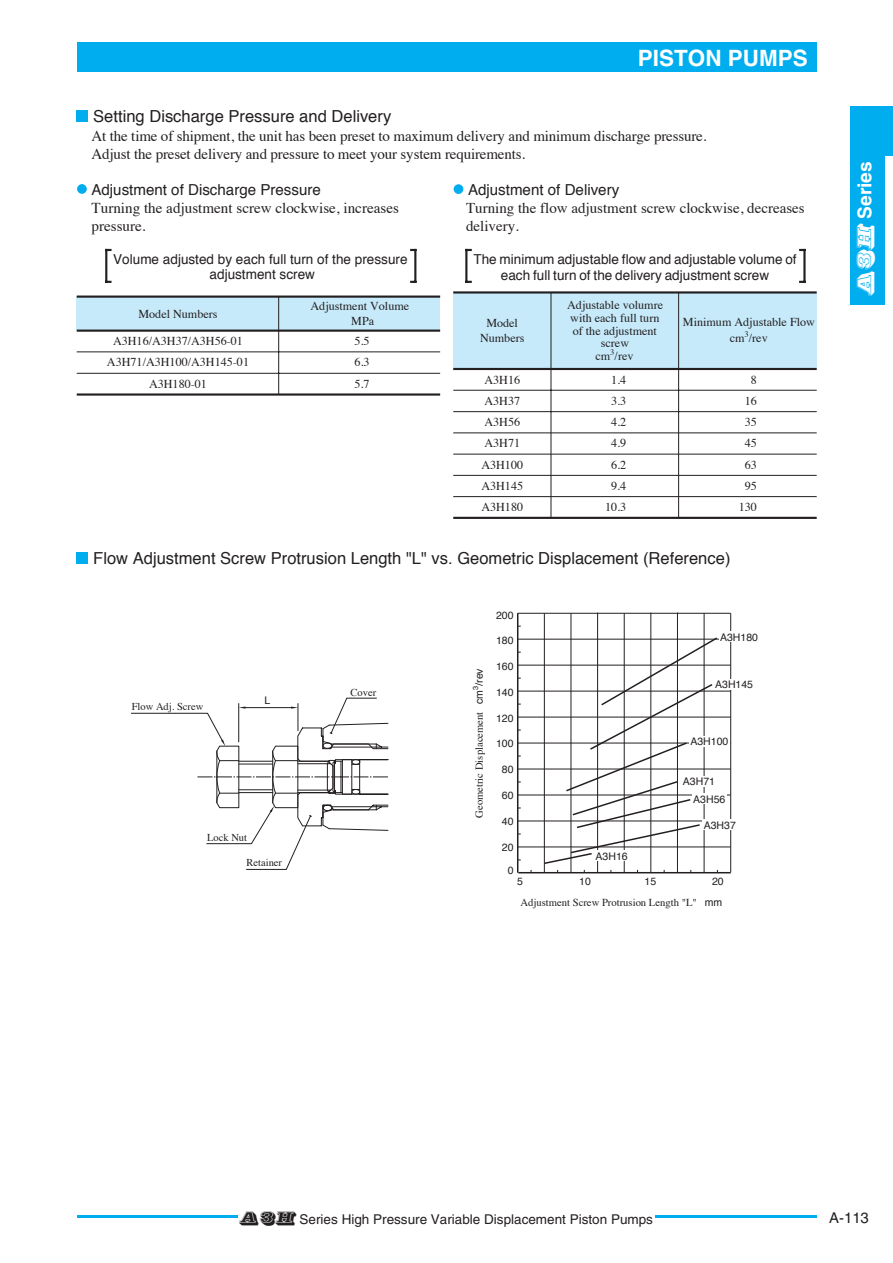
<style>
.page{position:relative;width:893px;height:1263px;background:#fff}
.page>*{position:absolute;margin:0;border:0;box-sizing:border-box;transform-origin:0 0}
.t1{font:700 22.5px "Helvetica";color:#fff}
.t2{font:700 19.2px "Helvetica";color:#fff}
.t3{font:16.5px "Helvetica";color:#231f20}
.t4{font:15.15px/18.1px "Times";color:#231f20}
.t5{font:15.15px "Helvetica";color:#231f20}
.t6{font:15px/18px "Times";letter-spacing:-.01em;color:#231f20}
.t7{font:14.85px "Helvetica";color:#231f20}
.t8{font:13.65px/15.5px "Helvetica";color:#231f20;text-align:center}
.t9{font:13.5px "Helvetica";color:#231f20}
.t10{font:12px/21.3px "Times";color:#231f20;text-align:center}
.t11{font:10.65px "Times";color:#231f20}
.t12{font:10.5px "Helvetica";color:#231f20}
.t13{font:10.5px "Times";color:#231f20}
.t14{font:8.4px "Times";color:#231f20}
.s1{font-family:"Helvetica";font-size:10.5px}
.s2{font-family:"Decorated 035 BT";font-weight:400}
.s3{font-family:"Decorated 035 BT";font-size:15.15px}
</style>
<div class="page">
<hr style="left:77px;top:1216px;width:739px;height:2px;background:#00aeef">
<div style="left:77px;top:43px;width:739px;height:29px;background:#00aeef"></div>
<div style="left:850px;top:106px;width:43px;height:50px;background:#00aeef"></div>
<div style="left:850px;top:151px;width:34px;height:153px;background:#00aeef"></div>
<div style="left:238px;top:1210px;width:417px;height:17px;background:#fff"></div>
<div style="left:77px;top:110px;width:11px;height:12px;background:#00aeef"></div>
<div style="left:77px;top:297px;width:363px;height:34px;background:#c6eafa"></div>
<div style="left:77px;top:184px;width:10px;height:10px;background:#00aeef;border-radius:50%"></div>
<hr style="left:77px;top:330px;width:363px;height:2px;background:#231f20">
<hr style="left:77px;top:295px;width:363px;height:3px;background:#231f20">
<hr style="left:278px;top:297px;width:1px;height:97px;background:#231f20">
<hr style="left:77px;top:373px;width:363px;height:1px;background:#231f20">
<hr style="left:77px;top:352px;width:363px;height:1px;background:#231f20">
<hr style="left:77px;top:393px;width:363px;height:3px;background:#231f20">
<hr style="left:414px;top:250px;width:2px;height:32px;background:#231f20">
<hr style="left:105px;top:250px;width:2px;height:32px;background:#231f20">
<div style="left:453px;top:292px;width:364px;height:77px;background:#c6eafa"></div>
<div style="left:454px;top:184px;width:9px;height:10px;background:#00aeef;border-radius:50%"></div>
<hr style="left:453px;top:368px;width:364px;height:2px;background:#231f20">
<hr style="left:453px;top:291px;width:364px;height:3px;background:#231f20">
<hr style="left:678px;top:292px;width:1px;height:226px;background:#231f20">
<hr style="left:551px;top:292px;width:1px;height:226px;background:#231f20">
<hr style="left:453px;top:411px;width:364px;height:1px;background:#231f20">
<hr style="left:453px;top:390px;width:364px;height:1px;background:#231f20">
<hr style="left:453px;top:496px;width:364px;height:1px;background:#231f20">
<hr style="left:453px;top:475px;width:364px;height:1px;background:#231f20">
<hr style="left:453px;top:454px;width:364px;height:1px;background:#231f20">
<hr style="left:453px;top:433px;width:364px;height:1px;background:#231f20">
<hr style="left:803px;top:250px;width:3px;height:32px;background:#231f20">
<hr style="left:465px;top:250px;width:2px;height:32px;background:#231f20">
<hr style="left:453px;top:517px;width:364px;height:2px;background:#231f20">
<div style="left:77px;top:552px;width:11px;height:11px;background:#00aeef"></div>
<svg style="left:131px;top:698px;width:258px;height:172px"></svg>
<hr style="left:704px;top:613px;width:1px;height:259px;background:#231f20">
<hr style="left:677px;top:613px;width:1px;height:259px;background:#231f20">
<hr style="left:651px;top:613px;width:1px;height:259px;background:#231f20">
<hr style="left:624px;top:613px;width:1px;height:259px;background:#231f20">
<hr style="left:597px;top:613px;width:1px;height:259px;background:#231f20">
<hr style="left:571px;top:613px;width:1px;height:259px;background:#231f20">
<hr style="left:544px;top:613px;width:1px;height:259px;background:#231f20">
<hr style="left:518px;top:847px;width:213px;height:1px;background:#231f20">
<hr style="left:518px;top:821px;width:213px;height:1px;background:#231f20">
<hr style="left:518px;top:795px;width:213px;height:1px;background:#231f20">
<hr style="left:518px;top:769px;width:213px;height:1px;background:#231f20">
<hr style="left:518px;top:743px;width:213px;height:1px;background:#231f20">
<hr style="left:518px;top:717px;width:213px;height:1px;background:#231f20">
<hr style="left:518px;top:691px;width:213px;height:1px;background:#231f20">
<hr style="left:518px;top:665px;width:213px;height:1px;background:#231f20">
<hr style="left:518px;top:639px;width:213px;height:1px;background:#231f20">
<hr style="left:730px;top:613px;width:1px;height:259px;background:#231f20">
<hr style="left:518px;top:872px;width:213px;height:1px;background:#231f20">
<hr style="left:517px;top:613px;width:1px;height:260px;background:#231f20">
<svg style="left:543px;top:636px;width:176px;height:236px"></svg>
<div style="left:594px;top:850px;width:35px;height:10px;background:#fff"></div>
<div style="left:702px;top:819px;width:35px;height:11px;background:#fff"></div>
<div style="left:692px;top:794px;width:34px;height:10px;background:#fff"></div>
<div style="left:682px;top:776px;width:34px;height:10px;background:#fff"></div>
<div style="left:689px;top:736px;width:41px;height:10px;background:#fff"></div>
<div style="left:714px;top:679px;width:40px;height:10px;background:#fff"></div>
<div style="left:719px;top:631px;width:40px;height:11px;background:#fff"></div>
<hr style="left:518px;top:613px;width:213px;height:1px;background:#231f20">
<h1 class="t1" style="left:638px;top:44px;width:172px">PISTON PUMPS</h1>
<h3 class="t3" style="left:93px;top:103px;width:300px">Setting Discharge Pressure and Delivery</h3>
<p class="t6" style="left:92px;top:126px;width:616px">At the time of shipment, the unit has been preset to maximum delivery and minimum discharge pressure.<br>Adjust the preset delivery and pressure to meet your system requirements.</p>
<p class="t4" style="left:92px;top:197px;width:309px">Turning the adjustment screw clockwise, increases pressure.</p>
<p class="t5" style="left:468px;top:178px;width:153px">Adjustment of Delivery</p>
<p class="t5" style="left:91px;top:178px;width:231px">Adjustment of Discharge Pressure</p>
<p class="t6" style="left:466px;top:198px;width:340px">Turning the flow adjustment screw clockwise, decreases delivery.</p>
<p class="t8" style="left:113px;top:252px;width:296px">Volume adjusted by each full turn of the pressure adjustment screw</p>
<p class="t10" style="left:138px;top:302px;width:81px">Model Numbers</p>
<p class="t10" style="left:311px;top:298px;width:100px;line-height:15px">Adjustment Volume<br>MPa</p>
<p class="t10" style="left:354px;top:329px;width:17px;text-align:justify">5.5<br>6.3<br>5.7</p>
<p class="t10" style="left:107px;top:329px;width:144px">A3H16/A3H37/A3H56-01<br>A3H71/A3H100/A3H145-01<br>A3H180-01</p>
<p class="t8" style="left:473px;top:251px;width:325px;line-height:16.4px">The minimum adjustable flow and adjustable volume of each full turn of the delivery adjustment screw</p>
<p class="t10" style="left:480px;top:315px;width:46px;line-height:15px">Model<br>Numbers</p>
<p class="t10" style="left:481px;top:368px;width:43px;text-align:left">A3H16<br>A3H37<br>A3H56<br>A3H71<br>A3H100<br>A3H145<br>A3H180</p>
<p class="t10" style="left:567px;top:298px;width:97px;line-height:12.8px">Adjustable volumre with each full turn of the adjustment screw</p>
<p class="t14" style="left:610px;top:344px;width:6px">3</p>
<p class="t10" style="left:596px;top:344px;width:39px">cm /rev</p>
<p class="t10" style="left:605px;top:368px;width:23px">1.4<br>3.3<br>4.2<br>4.9<br>6.2<br>9.4<br>10.3</p>
<p class="t10" style="left:683px;top:310px;width:134px">Minimum Adjustable Flow</p>
<p class="t14" style="left:745px;top:326px;width:6px">3</p>
<p class="t10" style="left:730px;top:327px;width:39px">cm /rev</p>
<p class="t10" style="left:739px;top:368px;width:20px;text-align:right">8<br>16<br>35<br>45<br>63<br>95<br>130</p>
<h3 class="t3" style="left:93px;top:545px;width:639px">Flow Adjustment Screw Protrusion Length "L" vs. Geometric Displacement (Reference)</h3>
<p class="t13" style="left:132px;top:697px;width:73px">Flow Adj. Screw</p>
<p class="t12" style="left:264px;top:692px;width:7px">L</p>
<p class="t13" style="left:207px;top:827px;width:41px">Lock Nut</p>
<p class="t13" style="left:247px;top:853px;width:37px">Retainer</p>
<p class="t13" style="left:351px;top:682px;width:27px">Cover</p>
<p class="t11" style="left:469px;top:818px;width:151px;rotate:-90deg">Geometric Displacement <span class="s1">cm</span><sup>3</sup><span class="s1">/rev</span></p>
<p class="t12" style="left:496px;top:607px;width:19px">200</p>
<p class="t12" style="left:496px;top:632px;width:19px">180</p>
<p class="t12" style="left:496px;top:658px;width:19px">160</p>
<p class="t12" style="left:496px;top:684px;width:19px">140</p>
<p class="t12" style="left:496px;top:710px;width:19px">120</p>
<p class="t12" style="left:496px;top:736px;width:19px">100</p>
<p class="t12" style="left:502px;top:761px;width:13px">80</p>
<p class="t12" style="left:502px;top:787px;width:13px">60</p>
<p class="t12" style="left:502px;top:813px;width:13px">40</p>
<p class="t12" style="left:502px;top:839px;width:13px">20</p>
<p class="t12" style="left:508px;top:862px;width:7px">0</p>
<p class="t12" style="left:517px;top:873px;width:7px">5</p>
<p class="t12" style="left:720px;top:629px;width:39px">A3H180</p>
<p class="t12" style="left:715px;top:676px;width:39px">A3H145</p>
<p class="t12" style="left:690px;top:734px;width:39px">A3H100</p>
<p class="t12" style="left:683px;top:773px;width:34px">A3H71</p>
<p class="t12" style="left:693px;top:791px;width:34px">A3H56</p>
<p class="t12" style="left:596px;top:848px;width:34px">A3H16</p>
<p class="t12" style="left:704px;top:817px;width:34px">A3H37</p>
<p class="t12" style="left:579px;top:873px;width:13px">10</p>
<p class="t12" style="left:645px;top:873px;width:13px">15</p>
<p class="t12" style="left:712px;top:873px;width:13px">20</p>
<p class="t11" style="left:520px;top:893px;width:203px">Adjustment Screw Protrusion Length "L" <span class="s1">mm</span></p>
<h2 class="t2" style="left:853px;top:295px;width:135px;rotate:-90deg"><span class="s2">A3H</span> Series</h2>
<p class="t9" style="left:240px;top:1211px;width:415px"><span class="s3">A3H</span> Series High Pressure Variable Displacement Piston Pumps</p>
<p class="t7" style="left:829px;top:1209px;width:41px">A-113</p>
</div>
